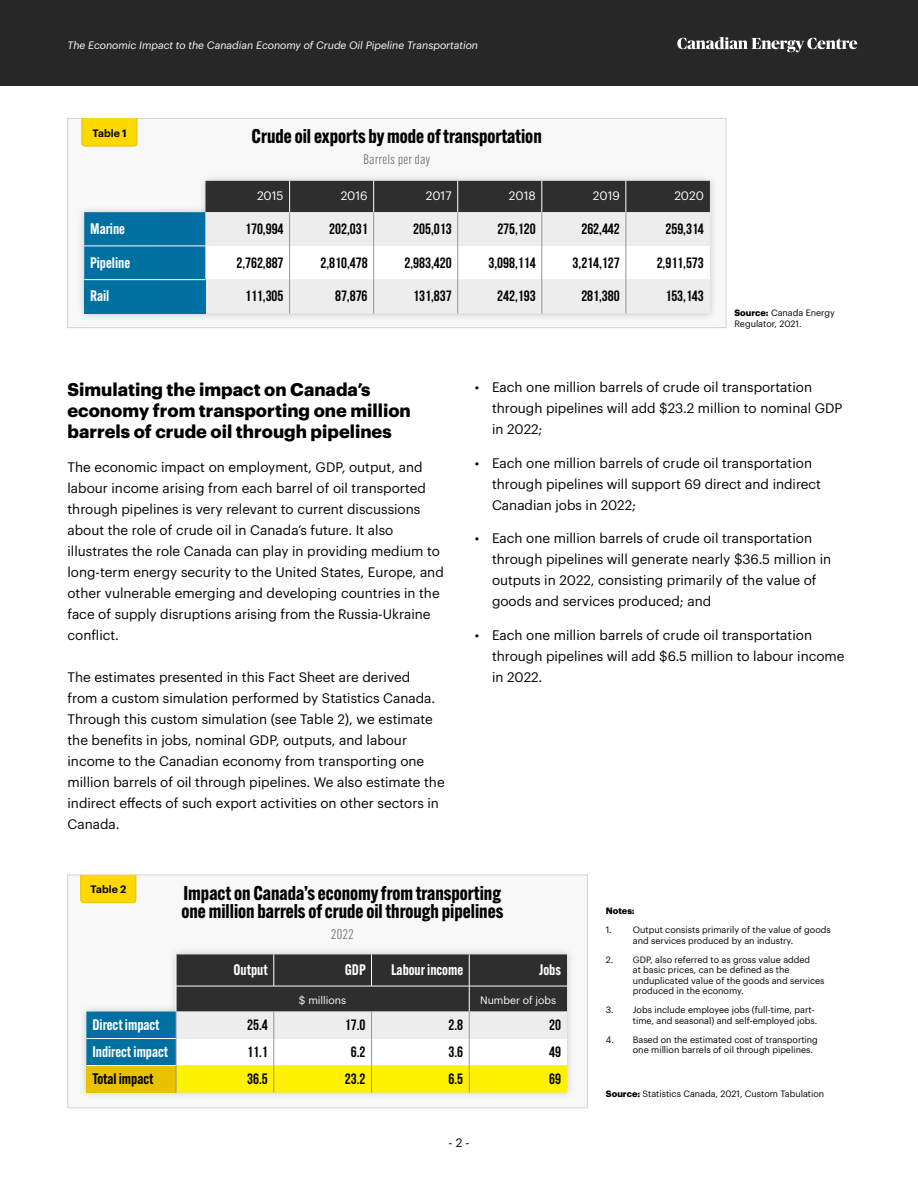
<style>
.page{position:relative;width:918px;height:1188px;background:#fff}
.page>*{position:absolute;margin:0;border:0;box-sizing:border-box;transform-origin:0 0}
.t1{font:700 19.5px/17.9px "Alternate Gothic ATF";color:#000}
.t2{font:700 18px/21px "Graphik";color:#000}
.t3{font:700 15px "Bebas Neue";color:#000}
.t4{font:600 15px "Alternate Gothic ATF";color:#fff}
.t5{font:600 15px "Alternate Gothic ATF";color:#000}
.t6{font:13.5px/21px "Graphik";color:#000}
.t7{font:300 13.5px "Alternate Gothic ATF";letter-spacing:.04em;color:#58595b}
.t8{font:12px "Graphik";color:#fff}
.t9{font:12px "Graphik";color:#000}
.t10{font:italic 10.5px "Graphik";color:#fff}
.t11{font:10.5px "Graphik";color:#fff}
.t12{font:600 10.5px "Graphik";color:#000}
.t13{font:9px/10.5px "Graphik";color:#000}
.t14{font:700 9px "Graphik";color:#000}
.s1{font-weight:700}
</style>
<div class="page">
<div style="left:68px;top:118px;width:658px;height:210px;background:#f8f8f9;border:1px solid #d1d3d4"></div>
<div style="left:68px;top:875px;width:520px;height:233px;background:#f8f8f9;border:1px solid #d1d3d4"></div>
<svg style="left:81px;top:118px;width:56px;height:28px;background:#fdd703"></svg>
<svg style="left:80px;top:874px;width:56px;height:29px;background:#fcd708"></svg>
<div style="left:76px;top:173px;width:642px;height:149px;background:#000;opacity:.2"></div>
<div style="left:206px;top:280px;width:504px;height:33px;background:#ededee"></div>
<svg style="left:84px;top:181px;width:626px;height:99px"></svg>
<div style="left:84px;top:280px;width:122px;height:33px;background:#0070a0"></div>
<hr style="left:289px;top:181px;width:1px;height:31px;background:#fff">
<hr style="left:373px;top:181px;width:1px;height:31px;background:#fff">
<hr style="left:457px;top:181px;width:1px;height:31px;background:#fff">
<hr style="left:542px;top:181px;width:1px;height:31px;background:#fff">
<hr style="left:626px;top:181px;width:1px;height:31px;background:#fff">
<hr style="left:289px;top:212px;width:1px;height:34px;background:#939598">
<hr style="left:373px;top:212px;width:1px;height:34px;background:#939598">
<hr style="left:457px;top:212px;width:1px;height:34px;background:#939598">
<hr style="left:542px;top:212px;width:1px;height:34px;background:#939598">
<hr style="left:626px;top:212px;width:1px;height:34px;background:#939598">
<hr style="left:289px;top:246px;width:1px;height:34px;background:#939598">
<hr style="left:373px;top:246px;width:1px;height:34px;background:#939598">
<hr style="left:457px;top:246px;width:1px;height:34px;background:#939598">
<hr style="left:542px;top:246px;width:1px;height:34px;background:#939598">
<hr style="left:626px;top:246px;width:1px;height:34px;background:#939598">
<hr style="left:289px;top:280px;width:1px;height:33px;background:#939598">
<hr style="left:373px;top:280px;width:1px;height:33px;background:#939598">
<hr style="left:457px;top:280px;width:1px;height:33px;background:#939598">
<hr style="left:542px;top:280px;width:1px;height:33px;background:#939598">
<hr style="left:626px;top:280px;width:1px;height:33px;background:#939598">
<hr style="left:84px;top:246px;width:122px;height:1px;background:#fff">
<hr style="left:84px;top:279px;width:122px;height:1px;background:#fff">
<div style="left:78px;top:946px;width:497px;height:155px;background:#000;opacity:.2"></div>
<svg style="left:86px;top:954px;width:481px;height:139px"></svg>
<hr style="left:86px;top:1038px;width:90px;height:1px;background:#fff">
<hr style="left:86px;top:1065px;width:90px;height:1px;background:#fff">
<hr style="left:176px;top:986px;width:98px;height:1px;background:#fff">
<hr style="left:274px;top:986px;width:98px;height:1px;background:#fff">
<hr style="left:372px;top:986px;width:97px;height:1px;background:#fff">
<hr style="left:469px;top:986px;width:98px;height:1px;background:#fff">
<div style="left:0;top:0;width:918px;height:86px;background:#272727"></div>
<svg style="left:677px;top:37px;width:180px;height:15px"></svg>
<p class="t10" style="left:68px;top:37px;width:412px">The Economic Impact to the Canadian Economy of Crude Oil Pipeline Transportation</p>
<p class="t12" style="left:93px;top:125px;width:36px">Table 1</p>
<h1 class="t1" style="left:252px;top:127px;width:292px">Crude oil exports by mode of transportation</h1>
<p class="t7" style="left:364px;top:152px;width:68px">Barrels per day</p>
<p class="t8" style="left:257px;top:186px;width:28px">2015</p>
<p class="t8" style="left:341px;top:186px;width:28px">2016</p>
<p class="t8" style="left:426px;top:186px;width:27px">2017</p>
<p class="t8" style="left:509px;top:186px;width:28px">2018</p>
<p class="t8" style="left:593px;top:186px;width:28px">2019</p>
<p class="t8" style="left:674px;top:186px;width:31px">2020</p>
<p class="t4" style="left:90px;top:219px;width:36px">Marine</p>
<p class="t3" style="left:245px;top:221px;width:40px">170,994</p>
<p class="t3" style="left:329px;top:221px;width:40px">202,031</p>
<p class="t3" style="left:413px;top:221px;width:40px">205,013</p>
<p class="t3" style="left:497px;top:221px;width:40px">275,120</p>
<p class="t3" style="left:581px;top:221px;width:40px">262,442</p>
<p class="t3" style="left:665px;top:221px;width:40px">259,314</p>
<p class="t4" style="left:90px;top:253px;width:41px">Pipeline</p>
<p class="t3" style="left:236px;top:254px;width:49px">2,762,887</p>
<p class="t3" style="left:320px;top:254px;width:49px">2,810,478</p>
<p class="t3" style="left:405px;top:254px;width:49px">2,983,420</p>
<p class="t3" style="left:489px;top:254px;width:49px">3,098,114</p>
<p class="t3" style="left:573px;top:254px;width:49px">3,214,127</p>
<p class="t3" style="left:657px;top:254px;width:49px">2,911,573</p>
<p class="t4" style="left:90px;top:287px;width:21px">Rail</p>
<p class="t3" style="left:245px;top:288px;width:40px">111,305</p>
<p class="t3" style="left:335px;top:288px;width:34px">87,876</p>
<p class="t3" style="left:413px;top:288px;width:40px">131,837</p>
<p class="t3" style="left:497px;top:288px;width:40px">242,193</p>
<p class="t3" style="left:581px;top:288px;width:40px">281,380</p>
<p class="t3" style="left:665px;top:288px;width:40px">153,143</p>
<p class="t13" style="left:734px;top:307px;width:102px"><span class="s1">Source:</span> Canada Energy<br>Regulator, 2021.</p>
<h2 class="t2" style="left:68px;top:377px;width:345px">Simulating the impact on Canada’s economy from transporting one million barrels of crude oil through pipelines</h2>
<p class="t6" style="left:68px;top:456px;width:378px">The economic impact on employment, GDP, output, and labour income arising from each barrel of oil transported through pipelines is very relevant to current discussions about the role of crude oil in Canada’s future. It also illustrates the role Canada can play in providing medium to long-term energy security to the United States, Europe, and other vulnerable emerging and developing countries in the face of supply disruptions arising from the Russia-Ukraine conflict.</p>
<p class="t6" style="left:68px;top:666px;width:379px">The estimates presented in this Fact Sheet are derived<br>from a custom simulation performed by Statistics Canada.<br>Through this custom simulation (see Table 2), we estimate the benefits in jobs, nominal GDP, outputs, and labour income to the Canadian economy from transporting one million barrels of oil through pipelines. We also estimate the indirect effects of such export activities on other sectors in Canada.</p>
<p class="t6" style="left:492px;top:375px;width:352px;text-indent:-17px">• Each one million barrels of crude oil transportation through pipelines will add $23.2 million to nominal GDP in 2022;</p>
<p class="t6" style="left:492px;top:451px;width:331px;text-indent:-17px">• Each one million barrels of crude oil transportation through pipelines will support 69 direct and indirect<br>Canadian jobs in 2022;</p>
<p class="t6" style="left:492px;top:527px;width:341px;text-indent:-17px">• Each one million barrels of crude oil transportation through pipelines will generate nearly $36.5 million in outputs in 2022, consisting primarily of the value of goods and services produced; and</p>
<p class="t6" style="left:492px;top:624px;width:354px;text-indent:-17px">• Each one million barrels of crude oil transportation through pipelines will add $6.5 million to labour income in 2022.</p>
<p class="t12" style="left:91px;top:881px;width:37px">Table 2</p>
<h1 class="t1" style="left:181px;top:884px;width:323px">Impact on Canada’s economy from transporting one million barrels of crude oil through pipelines</h1>
<p class="t7" style="left:331px;top:926px;width:24px">2022</p>
<p class="t4" style="left:234px;top:960px;width:36px">Output</p>
<p class="t4" style="left:345px;top:960px;width:23px">GDP</p>
<p class="t4" style="left:391px;top:960px;width:74px">Labour income</p>
<p class="t4" style="left:539px;top:960px;width:23px">Jobs</p>
<p class="t11" style="left:299px;top:992px;width:49px">$ millions</p>
<p class="t11" style="left:480px;top:992px;width:78px">Number of jobs</p>
<p class="t4" style="left:92px;top:1015px;width:69px">Direct impact</p>
<p class="t3" style="left:247px;top:1017px;width:22px">25.4</p>
<p class="t3" style="left:345px;top:1017px;width:22px">17.0</p>
<p class="t3" style="left:449px;top:1017px;width:16px">2.8</p>
<p class="t3" style="left:549px;top:1017px;width:13px">20</p>
<p class="t4" style="left:92px;top:1042px;width:77px">Indirect impact</p>
<p class="t3" style="left:247px;top:1044px;width:22px">11.1</p>
<p class="t3" style="left:351px;top:1044px;width:16px">6.2</p>
<p class="t3" style="left:449px;top:1044px;width:16px">3.6</p>
<p class="t3" style="left:549px;top:1044px;width:13px">49</p>
<p class="t5" style="left:92px;top:1069px;width:63px">Total impact</p>
<p class="t3" style="left:247px;top:1071px;width:22px">36.5</p>
<p class="t3" style="left:345px;top:1071px;width:22px">23.2</p>
<p class="t3" style="left:449px;top:1071px;width:16px">6.5</p>
<p class="t3" style="left:549px;top:1071px;width:13px">69</p>
<p class="t9" style="left:448px;top:1134px;width:23px">- 2 -</p>
<p class="t14" style="left:606px;top:904px;width:30px">Notes:</p>
<p class="t13" style="left:633px;top:924px;width:199px;text-indent:-27px">1. Output consists primarily of the value of goods and services produced by an industry.</p>
<p class="t13" style="left:633px;top:953px;width:193px;text-indent:-27px">2. GDP, also referred to as gross value added<br>at basic prices, can be defined as the unduplicated value of the goods and services produced in the economy.</p>
<p class="t13" style="left:606px;top:1004px;width:213px;text-align:right">3. Jobs include employee jobs (full-time, part&shy;time, and seasonal) and self-employed jobs.</p>
<p class="t13" style="left:633px;top:1033px;width:187px;text-indent:-27px">4. Based on the estimated cost of transporting one million barrels of oil through pipelines.</p>
<p class="t13" style="left:606px;top:1087px;width:220px"><span class="s1">Source:</span> Statistics Canada, 2021, Custom Tabulation</p>
</div>
